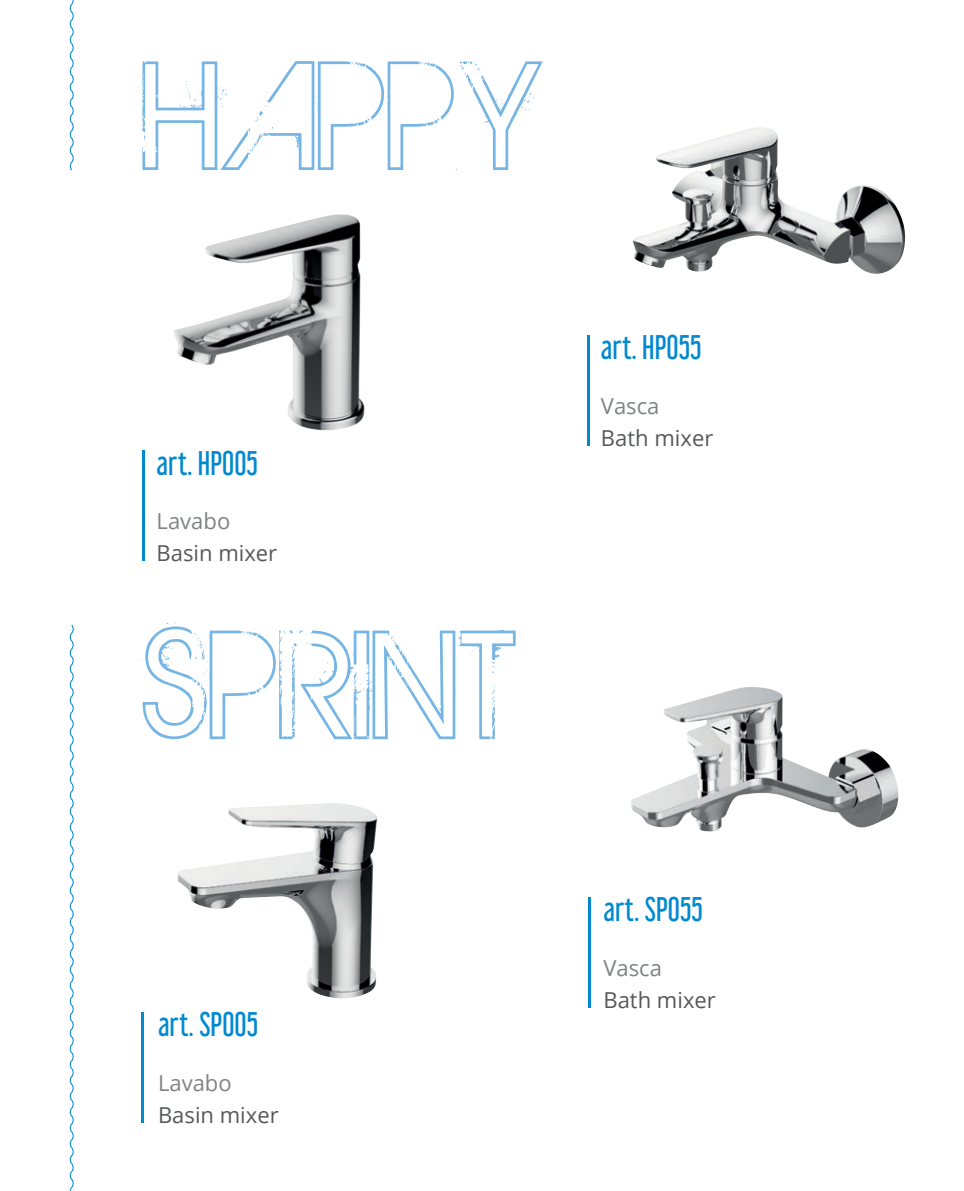
<style>
.page{position:relative;width:964px;height:1191px;background:#fff}
.page>*{position:absolute;margin:0;border:0;box-sizing:border-box;transform-origin:0 0}
.t1{font:140px "THEMAPLEORIGINS";color:#77b6e4}
.t2{font:30px "Libel Suit Rg";color:#0089cf}
.t3{font:22px "Open Sans";color:#57585a}
.t4{font:22px "Open Sans";color:#808285}
</style>
<div class="page">
<svg style="left:69px;top:0;width:5px;height:171px"></svg>
<svg style="left:69px;top:625px;width:5px;height:566px"></svg>
<img style="left:174px;top:214px;width:191px;height:217px">
<hr style="left:142px;top:450px;width:3px;height:111px;background:#0089cf">
<img style="left:177px;top:803px;width:201px;height:195px">
<hr style="left:141px;top:1011px;width:3px;height:111px;background:#0089cf">
<img style="left:631px;top:687px;width:268px;height:145px">
<hr style="left:588px;top:897px;width:2px;height:111px;background:#0089cf">
<img style="left:633px;top:127px;width:273px;height:147px">
<hr style="left:587px;top:335px;width:2px;height:111px;background:#0089cf">
<h1 class="t1" style="left:142px;top:36px;width:404px">HAPPY</h1>
<h2 class="t2" style="left:157px;top:438px;width:103px">art. HP005</h2>
<p class="t4" style="left:157px;top:506px;width:75px">Lavabo</p>
<p class="t3" style="left:157px;top:538px;width:122px">Basin mixer</p>
<h1 class="t1" style="left:142px;top:605px;width:377px">SPRINT</h1>
<h2 class="t2" style="left:158px;top:1000px;width:102px">art. SP005</h2>
<p class="t4" style="left:158px;top:1067px;width:75px">Lavabo</p>
<p class="t3" style="left:158px;top:1099px;width:122px">Basin mixer</p>
<h2 class="t2" style="left:601px;top:323px;width:102px">art. HP055</h2>
<p class="t4" style="left:601px;top:390px;width:60px">Vasca</p>
<p class="t3" style="left:601px;top:423px;width:114px">Bath mixer</p>
<h2 class="t2" style="left:603px;top:885px;width:101px">art. SP055</h2>
<p class="t4" style="left:603px;top:952px;width:60px">Vasca</p>
<p class="t3" style="left:603px;top:984px;width:114px">Bath mixer</p>
</div>
